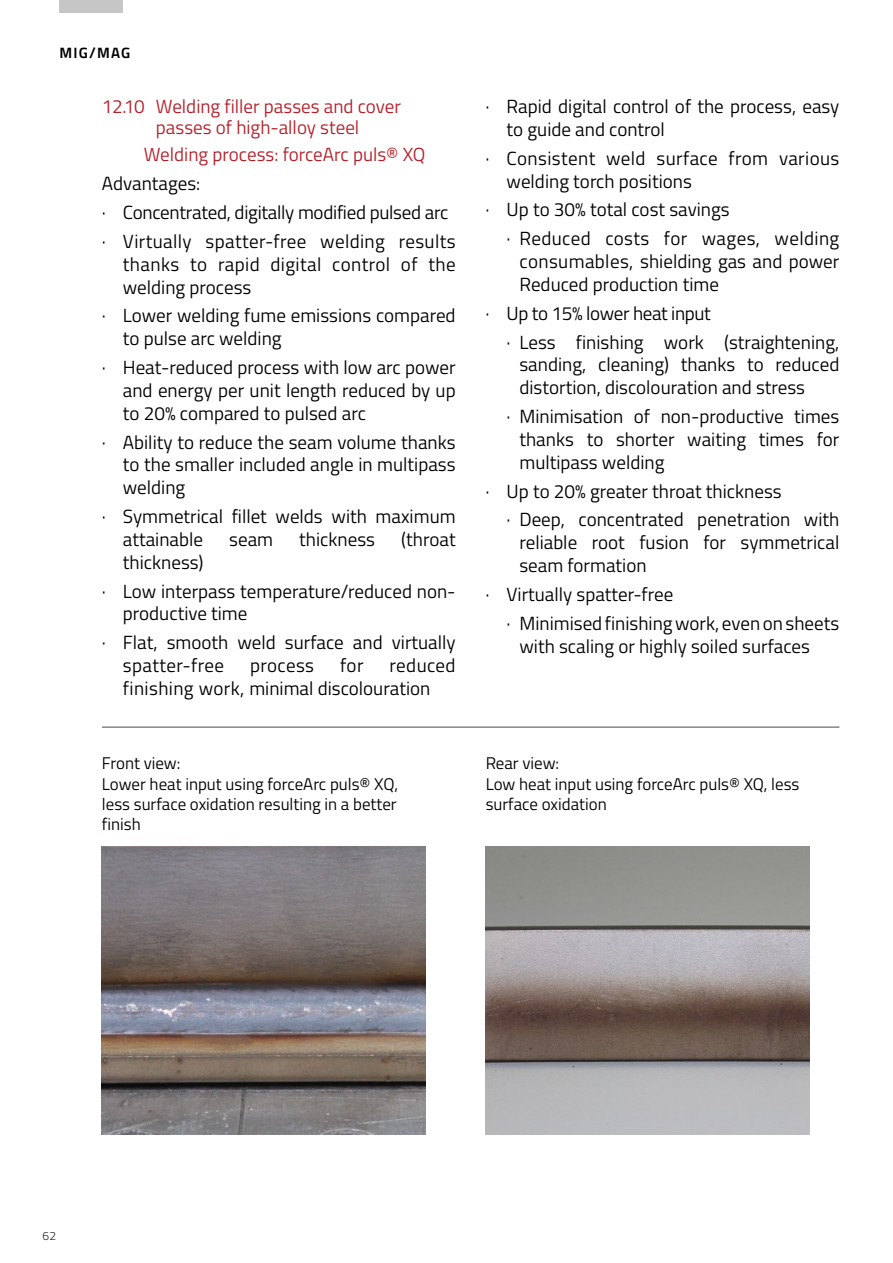
<style>
.page{position:relative;width:893px;height:1263px;background:#fff}
.page>*{position:absolute;margin:0;border:0;box-sizing:border-box;transform-origin:0 0}
.t1{font:19.05px/22.8px "Titillium Text";color:#000}
.t2{font:19.05px/21.1px "Titillium Text";color:#b61f29}
.t3{font:19.05px/22.8px "Titillium Text";letter-spacing:.02em;color:#000}
.t4{font:16.95px/20.2px "Titillium Text";color:#000}
.t5{font:700 15px "Titillium Text";letter-spacing:.08em;color:#000}
.t6{font:300 12px "Titillium Text";color:#000}
</style>
<div class="page">
<div style="left:60px;top:0;width:63px;height:13px;background:#c6c6c6"></div>
<img style="left:102px;top:847px;width:324px;height:287px">
<img style="left:486px;top:847px;width:323px;height:287px">
<hr style="left:102px;top:727px;width:737px;height:1px;background:#444749">
<p class="t5" style="left:60px;top:41px;width:72px">MIG/MAG</p>
<p class="t2" style="left:156px;top:95px;width:247px;text-indent:-54px">12.10 Welding filler passes and cover passes of high-alloy steel</p>
<p class="t2" style="left:144px;top:143px;width:283px">Welding process: forceArc puls® XQ</p>
<p class="t1" style="left:102px;top:168px;width:355px;line-height:28.8px">Advantages:<br>· Concentrated, digitally modified pulsed arc · Virtually spatter-free welding results</p>
<p class="t3" style="left:123px;top:252px;width:334px">thanks to rapid digital control of the welding process</p>
<p class="t1" style="left:123px;top:303px;width:334px;text-indent:-21px">· Lower welding fume emissions compared to pulse arc welding</p>
<p class="t1" style="left:123px;top:355px;width:334px;text-align:justify;text-indent:-21px">· Heat-reduced process with low arc power and energy per unit length reduced by up to 20% compared to pulsed arc</p>
<p class="t1" style="left:123px;top:430px;width:334px;text-align:justify;text-indent:-21px">· Ability to reduce the seam volume thanks to the smaller included angle in multipass welding</p>
<p class="t1" style="left:123px;top:504px;width:334px;text-indent:-21px">· Symmetrical fillet welds with maximum attainable</p>
<p class="t1" style="left:229px;top:527px;width:45px">seam</p>
<p class="t1" style="left:299px;top:527px;width:77px">thickness</p>
<p class="t1" style="left:401px;top:527px;width:56px">(throat</p>
<p class="t1" style="left:102px;top:547px;width:355px;line-height:28.8px;text-indent:21px">thickness)<br>· Low interpass temperature/reduced non-</p>
<p class="t1" style="left:102px;top:598px;width:355px;line-height:28.8px;text-indent:21px">productive time<br>· Flat, smooth weld surface and virtually</p>
<p class="t3" style="left:123px;top:653px;width:103px">spatter-free</p>
<p class="t3" style="left:250px;top:653px;width:66px">process</p>
<p class="t1" style="left:340px;top:653px;width:25px">for</p>
<p class="t1" style="left:123px;top:653px;width:334px;text-indent:267px">reduced finishing work, minimal discolouration</p>
<p class="t1" style="left:507px;top:94px;width:334px;text-indent:-21px">· Rapid digital control of the process, easy to guide and control</p>
<p class="t1" style="left:507px;top:146px;width:334px;text-indent:-21px">· Consistent weld surface from various welding torch positions</p>
<p class="t1" style="left:507px;top:194px;width:334px;line-height:28.8px;text-indent:-21px">· Up to 30% total cost savings<br>· Reduced costs for wages, welding</p>
<p class="t1" style="left:519px;top:249px;width:321px">consumables, shielding gas and power<br>Reduced production time</p>
<p class="t1" style="left:507px;top:298px;width:334px;line-height:28.8px;text-indent:-21px">· Up to 15% lower heat input<br>· Less finishing work (straightening,</p>
<p class="t1" style="left:519px;top:352px;width:321px">sanding, cleaning) thanks to reduced distortion, discolouration and stress</p>
<p class="t1" style="left:519px;top:404px;width:321px;text-align:justify;text-indent:-13px">· Minimisation of non-productive times thanks to shorter waiting times for multipass welding</p>
<p class="t1" style="left:507px;top:476px;width:334px;line-height:28.8px;text-indent:-21px">· Up to 20% greater throat thickness<br>· Deep, concentrated penetration with</p>
<p class="t1" style="left:519px;top:530px;width:321px">reliable root fusion for symmetrical seam formation</p>
<p class="t1" style="left:507px;top:579px;width:334px;line-height:28.8px;text-indent:-21px">· Virtually spatter-free<br>· Minimised finishing work, even on sheets</p>
<p class="t1" style="left:519px;top:634px;width:292px">with scaling or highly soiled surfaces</p>
<p class="t4" style="left:102px;top:752px;width:298px">Front view:<br>Lower heat input using forceArc puls® XQ, less surface oxidation resulting in a better finish</p>
<p class="t4" style="left:486px;top:752px;width:315px">Rear view:<br>Low heat input using forceArc puls® XQ, less surface oxidation</p>
<p class="t6" style="left:43px;top:1227px;width:15px">62</p>
</div>
